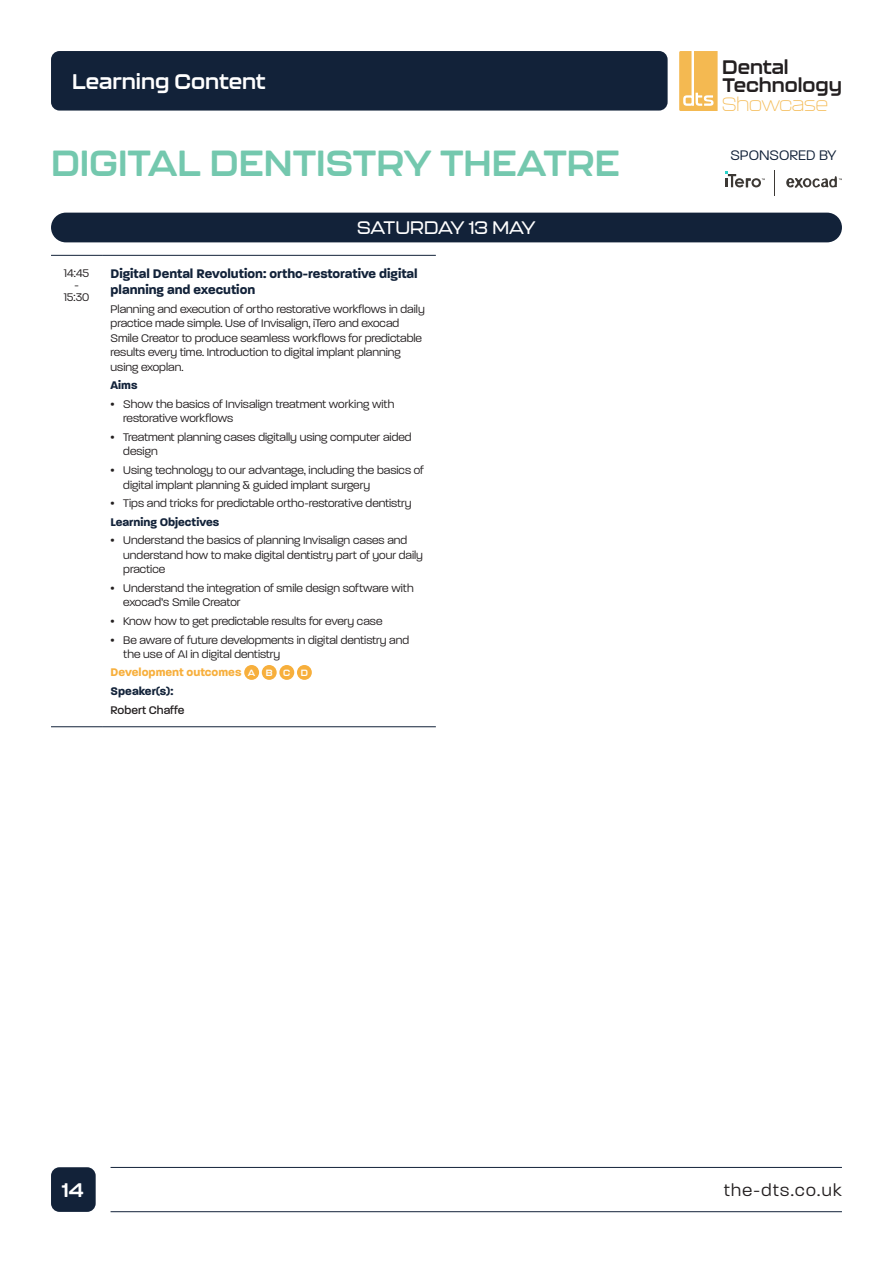
<style>
.page{position:relative;width:893px;height:1263px;background:#fff}
.page>*{position:absolute;margin:0;border:0;box-sizing:border-box;transform-origin:0 0}
.t1{font:700 36px "Kallisto";color:#74c8ae}
.t2{font:700 21px "Kallisto";color:#fff}
.t3{font:700 19.5px "Kallisto";color:#fff}
.t4{font:700 19.35px "Kallisto";color:#231f20}
.t5{font:100 19.05px "Kallisto";color:#f4b951}
.t6{font:300 18px "Paralucent";letter-spacing:.075em;color:#231f20}
.Body_copy{font:500 18px "Kallisto";letter-spacing:-.005em;color:#fff}
.Body_copy-2{font:300 15px "Paralucent";color:#122239}
.Body_copy-3{font:700 13.5px/16.2px "Paralucent";color:#122239}
.Body_copy-4{font:300 12px/14.4px "Paralucent";color:#231f20}
.Body_copy-5{font:700 12px "Paralucent";color:#122239}
.Body_copy-6{font:700 12px "Paralucent";color:#f7af3c}
.Body_copy-7{font:500 12px "Paralucent";color:#231f20}
.t7{font:700 9px "Kallisto";color:#fff}
</style>
<div class="page">
<div style="left:51px;top:1167px;width:45px;height:45px;background:#122239;border-radius:9px"></div>
<hr style="left:111px;top:1167px;width:731px;height:1px;background:#122239">
<hr style="left:111px;top:1211px;width:731px;height:1px;background:#122239">
<div style="left:51px;top:51px;width:617px;height:60px;background:#122239;border-radius:9px"></div>
<svg style="left:679px;top:51px;width:39px;height:60px;background:#f5c269"></svg>
<div style="left:51px;top:213px;width:791px;height:29px;background:#122239;border-radius:15px"></div>
<svg style="left:774px;top:170px;width:1px;height:26px"></svg>
<svg style="left:726px;top:172px;width:39px;height:15px"></svg>
<svg style="left:786px;top:176px;width:56px;height:12px"></svg>
<hr style="left:51px;top:255px;width:51px;height:1px;background:#122239">
<hr style="left:102px;top:255px;width:334px;height:1px;background:#122239">
<hr style="left:51px;top:726px;width:51px;height:1px;background:#122239">
<hr style="left:102px;top:726px;width:334px;height:1px;background:#122239">
<div style="left:244px;top:665px;width:15px;height:15px;background:#f7af3c;border-radius:50%"></div>
<div style="left:262px;top:665px;width:15px;height:15px;background:#f7af3c;border-radius:50%"></div>
<div style="left:279px;top:665px;width:15px;height:15px;background:#f7af3c;border-radius:50%"></div>
<div style="left:297px;top:665px;width:15px;height:15px;background:#f7af3c;border-radius:50%"></div>
<h3 class="t4" style="left:722px;top:55px;width:68px">Dental</h3>
<p class="t2" style="left:72px;top:69px;width:195px">Learning Content</p>
<h3 class="t4" style="left:723px;top:73px;width:121px">Technology</h3>
<h3 class="t5" style="left:722px;top:93px;width:107px">Showcase</h3>
<p class="t1" style="left:51px;top:141px;width:570px">DIGITAL DENTISTRY THEATRE</p>
<p class="Body_copy" style="left:357px;top:217px;width:180px">SATURDAY 13 MAY</p>
<p class="Body_copy-4" style="left:64px;top:267px;width:27px;line-height:12px;text-align:center">14:45 -<br>15:30</p>
<p class="Body_copy-3" style="left:111px;top:266px;width:309px">Digital Dental Revolution: ortho-restorative digital planning and execution</p>
<p class="Body_copy-4" style="left:111px;top:302px;width:316px">Planning and execution of ortho restorative workflows in daily practice made simple. Use of Invisalign, iTero and exocad Smile Creator to produce seamless workflows for predictable results every time. Introduction to digital implant planning using exoplan.</p>
<p class="Body_copy-5" style="left:111px;top:378px;width:28px">Aims</p>
<p class="Body_copy-4" style="left:123px;top:397px;width:273px;text-indent:-13px">• Show the basics of Invisalign treatment working with restorative workflows</p>
<p class="Body_copy-4" style="left:123px;top:430px;width:290px;text-indent:-13px">• Treatment planning cases digitally using computer aided design</p>
<p class="Body_copy-4" style="left:123px;top:463px;width:302px;text-indent:-13px">• Using technology to our advantage, including the basics of digital implant planning &amp; guided implant surgery</p>
<p class="Body_copy-4" style="left:111px;top:496px;width:302px">• Tips and tricks for predictable ortho-restorative dentistry</p>
<p class="Body_copy-5" style="left:111px;top:515px;width:110px">Learning Objectives</p>
<p class="Body_copy-4" style="left:123px;top:533px;width:301px;text-indent:-13px">• Understand the basics of planning Invisalign cases and understand how to make digital dentistry part of your daily practice</p>
<p class="Body_copy-4" style="left:123px;top:581px;width:292px;text-indent:-13px">• Understand the integration of smile design software with exocad’s Smile Creator</p>
<p class="Body_copy-4" style="left:111px;top:614px;width:273px">• Know how to get predictable results for every case</p>
<p class="Body_copy-4" style="left:123px;top:632px;width:287px;text-indent:-13px">• Be aware of future developments in digital dentistry and the use of AI in digital dentistry</p>
<p class="Body_copy-6" style="left:111px;top:665px;width:132px">Development outcomes</p>
<p class="t7" style="left:248px;top:667px;width:9px">A</p>
<p class="t7" style="left:266px;top:667px;width:8px">B</p>
<p class="t7" style="left:283px;top:667px;width:9px">C</p>
<p class="t7" style="left:301px;top:667px;width:9px">D</p>
<p class="Body_copy-5" style="left:111px;top:684px;width:64px">Speaker(s):</p>
<p class="Body_copy-7" style="left:111px;top:703px;width:75px">Robert Chaffe</p>
<p class="Body_copy-2" style="left:730px;top:147px;width:108px">SPONSORED BY</p>
<h3 class="t3" style="left:62px;top:1178px;width:23px">14</h3>
<h3 class="t6" style="left:724px;top:1180px;width:120px">the-dts.co.uk</h3>
</div>
